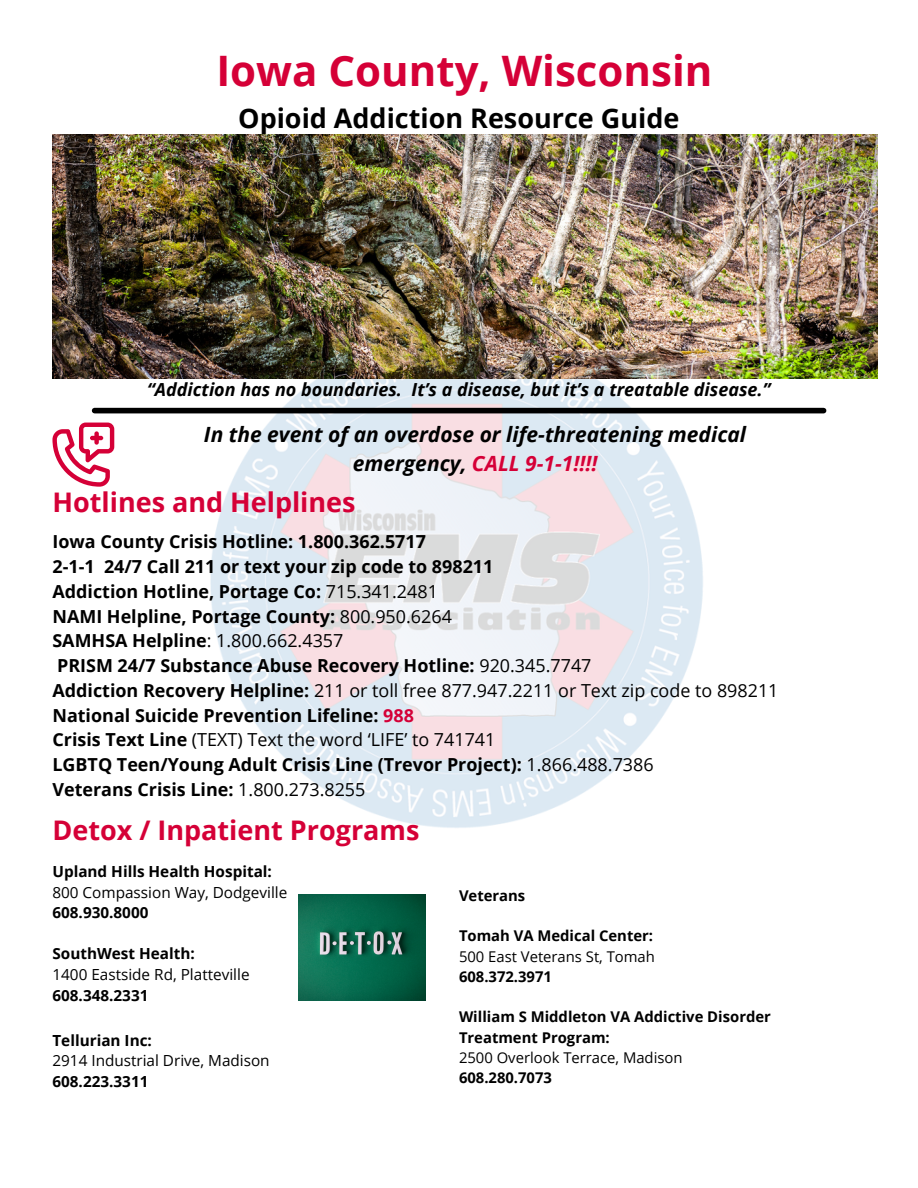
<style>
.page{position:relative;width:918px;height:1188px;background:#fff}
.page>*{position:absolute;margin:0;border:0;box-sizing:border-box;transform-origin:0 0}
.t1{font:700 42px "Open Sans";color:#d50037}
.t2{font:700 27px "Open Sans";color:#d50037}
.t3{font:700 27px "Open Sans";color:#000}
.t4{font:italic 700 21px/29.2px "Open Sans";color:#000;text-align:center}
.t5{font:700 18px/24.8px "Open Sans";color:#000}
.t6{font:italic 700 18px "Open Sans";color:#000}
.t7{font:700 15.3px "Open Sans";color:#000}
.t8{font:15.3px "Open Sans";color:#000}
.t9{font:700 14.85px/20.2px "Open Sans";color:#000}
.t10{font:14.85px "Open Sans";color:#000}
.s1{color:#d50037}
.s2{font-weight:400}
</style>
<div class="page">
<img style="left:156px;top:379px;width:605px;height:449px">
<div style="left:95px;top:408px;width:729px;height:5px;background:#000"></div>
<svg style="left:52px;top:423px;width:62px;height:64px"></svg>
<img style="left:298px;top:895px;width:127px;height:105px">
<img style="left:52px;top:135px;width:825px;height:244px">
<h1 class="t1" style="left:216px;top:41px;width:498px">Iowa County, Wisconsin</h1>
<h2 class="t3" style="left:238px;top:99px;width:443px">Opioid Addiction Resource Guide</h2>
<p class="t6" style="left:147px;top:377px;width:625px">“Addiction has no boundaries. It’s a disease, but it’s a treatable disease.”</p>
<p class="t4" style="left:204px;top:419px;width:544px">In the event of an overdose or life-threatening medical emergency, <span class="s1">CALL 9-1-1!!!!</span></p>
<h2 class="t2" style="left:52px;top:483px;width:305px">Hotlines and Helplines</h2>
<p class="t5" style="left:52px;top:529px;width:728px">Iowa County Crisis Hotline: 1.800.362.5717<br>2-1-1 24/7 Call 211 or text your zip code to 898211<br>Addiction Hotline, Portage Co: <span class="s2">715.341.2481<br></span>NAMI Helpline, Portage County: <span class="s2">800.950.6264<br></span>SAMHSA Helpline<span class="s2">: 1.800.662.4357<br></span>PRISM 24/7 Substance Abuse Recovery Hotline: <span class="s2">920.345.7747<br></span>Addiction Recovery Helpline: <span class="s2">211 or toll free 877.947.2211 or Text zip code to 898211<br></span>National Suicide Prevention Lifeline: <span class="s1">988<br></span>Crisis Text Line <span class="s2">(TEXT) Text the word ‘LIFE’ to 741741<br></span>LGBTQ Teen/Young Adult Crisis Line (Trevor Project): <span class="s2">1.866.488.7386<br></span>Veterans Crisis Line: <span class="s2">1.800.273.8255</span></p>
<h2 class="t2" style="left:52px;top:811px;width:369px">Detox / Inpatient Programs</h2>
<p class="t7" style="left:52px;top:861px;width:221px">Upland Hills Health Hospital:</p>
<p class="t8" style="left:52px;top:881px;width:236px">800 Compassion Way, Dodgeville</p>
<p class="t7" style="left:52px;top:902px;width:98px">608.930.8000</p>
<p class="t7" style="left:52px;top:943px;width:144px">SouthWest Health:</p>
<p class="t8" style="left:52px;top:964px;width:199px">1400 Eastside Rd, Platteville</p>
<p class="t7" style="left:52px;top:984px;width:98px">608.348.2331</p>
<p class="t7" style="left:52px;top:1030px;width:101px">Tellurian Inc:</p>
<p class="t8" style="left:52px;top:1050px;width:219px">2914 Industrial Drive, Madison</p>
<p class="t7" style="left:52px;top:1071px;width:98px">608.223.3311</p>
<p class="t9" style="left:459px;top:885px;width:68px">Veterans</p>
<p class="t9" style="left:459px;top:926px;width:196px">Tomah VA Medical Center:</p>
<p class="t10" style="left:459px;top:946px;width:197px">500 East Veterans St, Tomah</p>
<p class="t9" style="left:459px;top:966px;width:95px">608.372.3971</p>
<p class="t9" style="left:459px;top:1007px;width:313px">William S Middleton VA Addictive Disorder<br>Treatment Program:</p>
<p class="t10" style="left:459px;top:1047px;width:225px">2500 Overlook Terrace, Madison</p>
<p class="t9" style="left:459px;top:1067px;width:95px">608.280.7073</p>
</div>
